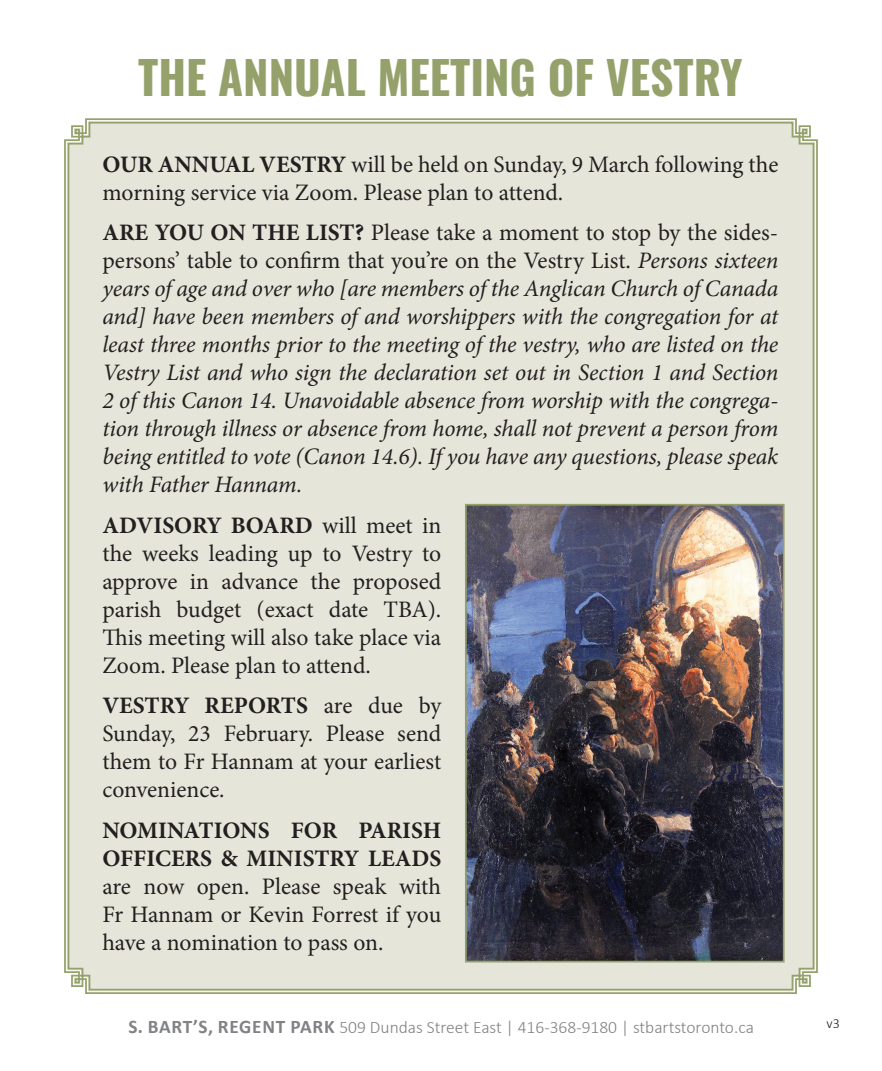
<style>
.page{position:relative;width:882px;height:1071px;background:#fff}
.page>*{position:absolute;margin:0;border:0;box-sizing:border-box;transform-origin:0 0}
.t1{font:700 45.5px "Oswald";color:#94a16b}
.t2{font:italic 23.62px/28px "Minion Pro";letter-spacing:-.01em;color:#231f20;text-align:justify}
.t3{font:23.62px/28px "Minion Pro";letter-spacing:-.005em;color:#231f20;text-align:justify}
.t4{font:700 23.62px/28px "Minion Pro";color:#231f20}
.t5{font:300 17.5px "Calibri";color:#808285}
.t6{font:300 14px "Calibri";color:#231f20}
.s1{font-weight:700}
.s2{font-weight:700;font-style:normal}
.s3{font-style:normal}
.s4{font-weight:700;font-size:19.25px}
</style>
<div class="page">
<div style="left:67px;top:121px;width:748px;height:870px;background:#e5e6d9"></div>
<img style="left:468px;top:507px;width:314px;height:452px">
<div style="left:465px;top:504px;width:320px;height:458px;border:2px solid #94a16b"></div>
<h1 class="t1" style="left:138px;top:54px;width:606px">THE ANNUAL MEETING OF VESTRY</h1>
<p class="t3" style="left:102px;top:150px;width:678px"><span class="s1">OUR ANNUAL VESTRY</span> will be held on Sunday, 9 March following the morning service via Zoom. Please plan to attend.</p>
<p class="t2" style="left:102px;top:219px;width:678px"><span class="s2">ARE YOU ON THE LIST?</span> <span class="s3">Please take a moment to stop by the sides&shy;persons’ table to confirm that you’re on the Vestry List.</span> Persons sixteen years of age and over who [are members of the Anglican Church of Canada and] have been members of and worshippers with the congregation for at least three months prior to the meeting of the vestry, who are listed on the Vestry List and who sign the declaration set out in Section 1 and Section 2 of this Canon 14. Unavoidable absence from worship with the congrega&shy;tion through illness or absence from home, shall not prevent a person from being entitled to vote (Canon 14.6). If you have any questions, please speak with Father Hannam.</p>
<p class="t3" style="left:102px;top:511px;width:340px"><span class="s1">ADVISORY BOARD</span> will meet in the weeks leading up to Vestry to approve in advance the proposed parish budget (exact date TBA).<br>This meeting will also take place via Zoom. Please plan to attend.</p>
<p class="t3" style="left:102px;top:692px;width:340px"><span class="s1">VESTRY REPORTS</span> are due by Sunday, 23 February. Please send them to Fr Hannam at your earliest convenience.</p>
<p class="t4" style="left:102px;top:816px;width:340px">NOMINATIONS FOR PARISH<br>OFFICERS &amp; MINISTRY LEADS</p>
<p class="t3" style="left:102px;top:873px;width:340px">are now open. Please speak with Fr Hannam or Kevin Forrest if you have a nomination to pass on.</p>
<p class="t5" style="left:128px;top:1016px;width:627px"><span class="s4">S. BART’S, REGENT PARK</span> 509 Dundas Street East | 416-368-9180 | stbartstoronto.ca</p>
<p class="t6" style="left:827px;top:1015px;width:15px">v3</p>
</div>
